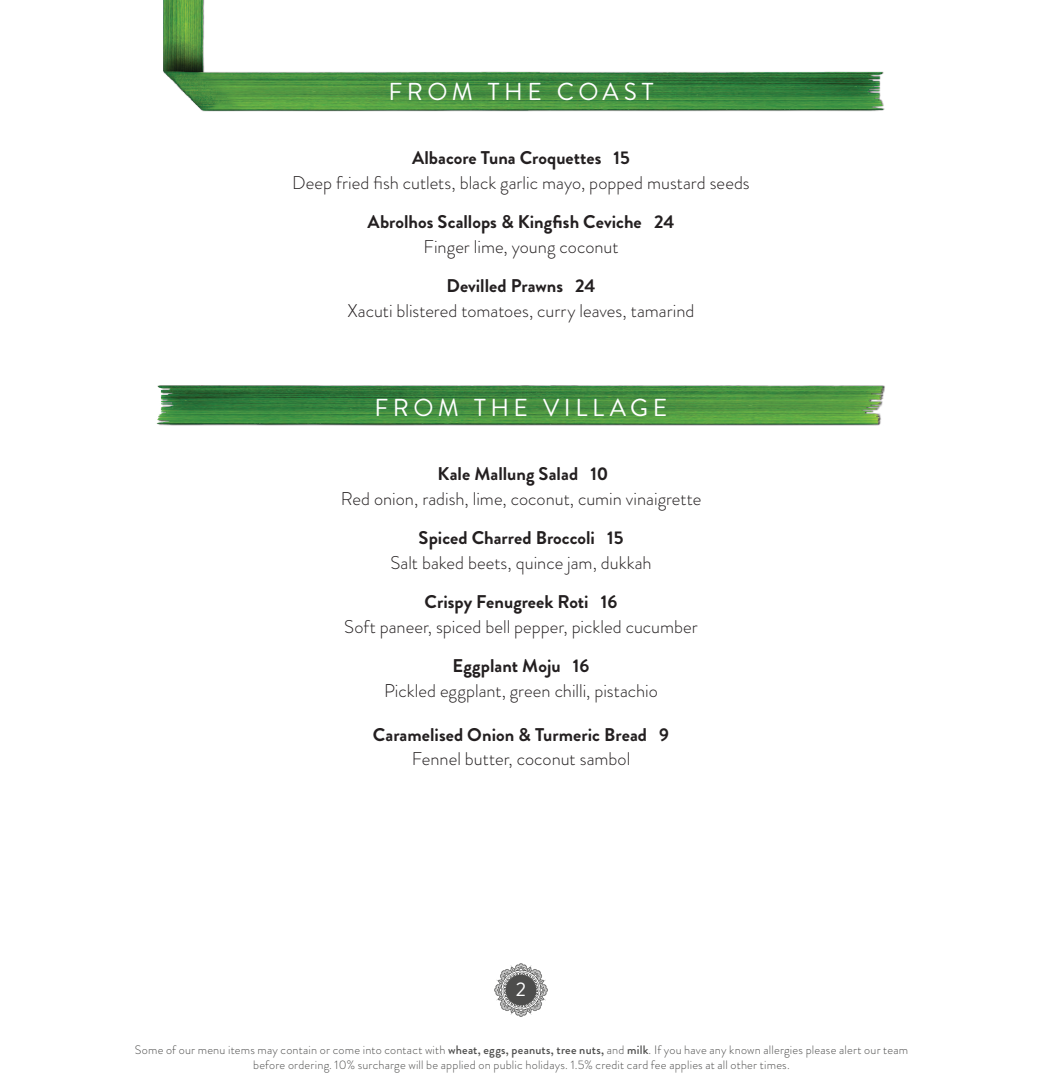
<style>
.page{position:relative;width:1042px;height:1092px;background:#fff}
.page>*{position:absolute;margin:0;border:0;box-sizing:border-box;transform-origin:0 0}
.DISH_DESCRIPTION{font:24.5px "Brandon Grotesque";letter-spacing:.185em;color:#fff}
.t1{font:19.6px "Brandon Grotesque";color:#fff}
.DISH_DESCRIPTION-2{font:300 18.38px/24.5px "Brandon Grotesque";color:#231f20;text-align:center}
.DISH_DESCRIPTION-3{font:700 18.38px/24.5px "Brandon Grotesque";color:#231f20;text-align:center}
.DISH_DESCRIPTION-4{font:300 12.25px/15.8px "Brandon Grotesque";letter-spacing:.015em;color:#4d4d4c;text-align:center}
.s1{font-weight:700}
.s2{font-weight:300}
.s3{font-weight:500}
</style>
<div class="page">
<img style="left:494px;top:963px;width:54px;height:54px">
<img style="left:163px;top:0;width:722px;height:112px">
<img style="left:156px;top:385px;width:729px;height:41px">
<p class="DISH_DESCRIPTION" style="left:388px;top:75px;width:266px">FROM THE COAST</p>
<p class="DISH_DESCRIPTION-2" style="left:292px;top:146px;width:459px"><span class="s1">Albacore Tuna Croquettes 15<br></span>Deep fried fish cutlets, black garlic mayo, popped mustard seeds</p>
<p class="DISH_DESCRIPTION-3" style="left:368px;top:210px;width:308px">Abrolhos Scallops &amp; Kingfish Ceviche 24<br><span class="s2">Finger lime, young coconut</span></p>
<p class="DISH_DESCRIPTION-2" style="left:347px;top:274px;width:349px"><span class="s1">Devilled Prawns 24<br></span>Xacuti blistered tomatoes, curry leaves, tamarind</p>
<p class="DISH_DESCRIPTION" style="left:375px;top:391px;width:294px">FROM THE VILLAGE</p>
<p class="DISH_DESCRIPTION-2" style="left:341px;top:462px;width:362px"><span class="s1">Kale Mallung Salad 10<br></span>Red onion, radish, lime, coconut, cumin vinaigrette</p>
<p class="DISH_DESCRIPTION-2" style="left:390px;top:525px;width:263px"><span class="s1">Spiced Charred Broccoli 15<br></span>Salt baked beets, quince jam, dukkah</p>
<p class="DISH_DESCRIPTION-2" style="left:344px;top:589px;width:355px"><span class="s1">Crispy Fenugreek Roti 16<br></span>Soft paneer, spiced bell pepper, pickled cucumber</p>
<p class="DISH_DESCRIPTION-2" style="left:384px;top:653px;width:275px"><span class="s1">Eggplant Moju 16<br></span>Pickled eggplant, green chilli, pistachio</p>
<p class="DISH_DESCRIPTION-3" style="left:373px;top:722px;width:298px">Caramelised Onion &amp; Turmeric Bread 9<br><span class="s2">Fennel butter, coconut sambol</span></p>
<p class="t1" style="left:516px;top:975px;width:12px">2</p>
<p class="DISH_DESCRIPTION-4" style="left:135px;top:1041px;width:775px">Some of our menu items may contain or come into contact with <span class="s3">wheat, eggs, peanuts, tree nuts,</span> and <span class="s3">milk</span>. If you have any known allergies please alert our team before ordering. 10% surcharge will be applied on public holidays. 1.5% credit card fee applies at all other times.</p>
</div>
